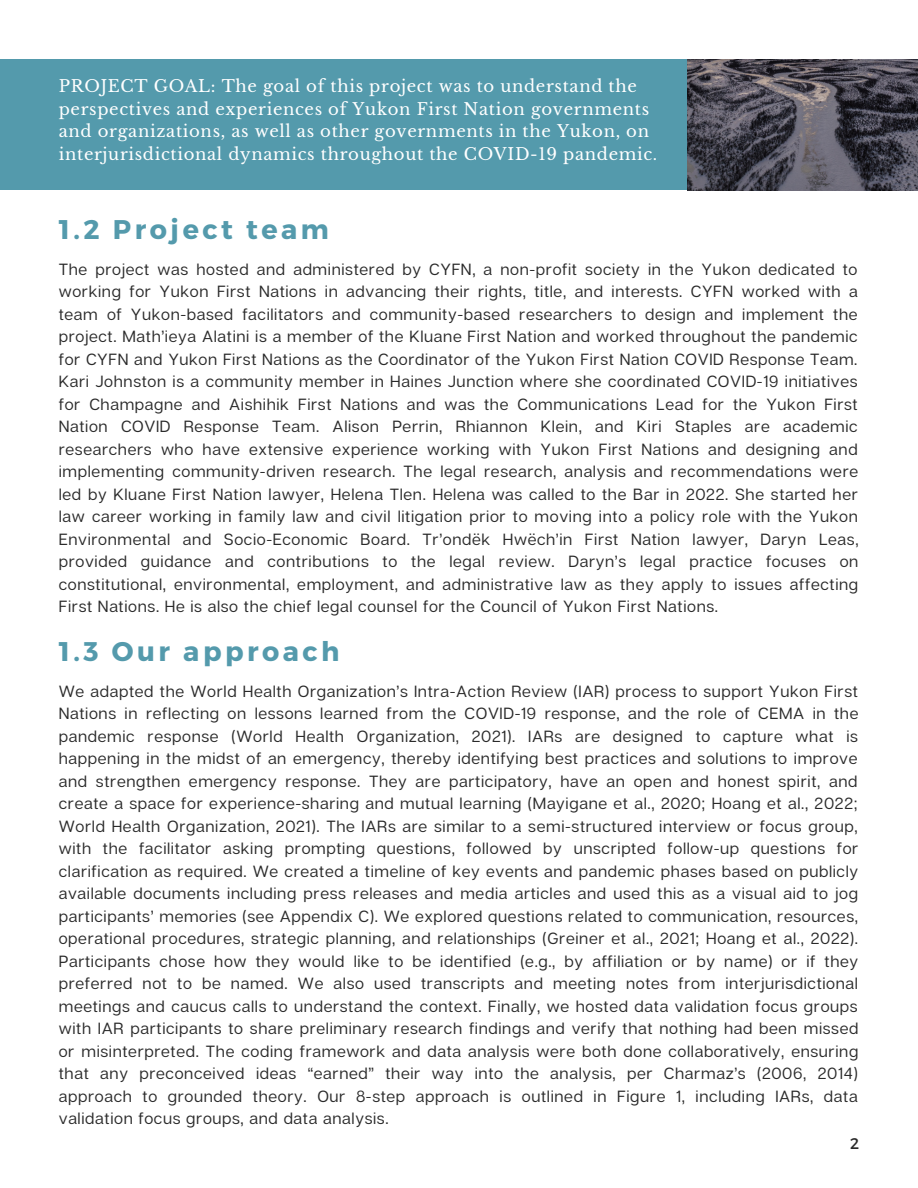
<style>
.page{position:relative;width:918px;height:1188px;background:#fff}
.page>*{position:absolute;margin:0;border:0;box-sizing:border-box;transform-origin:0 0}
.t1{font:700 27px "Montserrat";letter-spacing:.13em;color:#549aac}
.t2{font:16.5px/22.5px "Libre Baskerville";letter-spacing:.04em;color:#fff}
.t3{font:16.2px/22.5px "Articulat CF";letter-spacing:.04em;color:#2a2a2a;text-align:justify}
.t4{font:15.45px "Montserrat";color:#2a2a2a}
</style>
<div class="page">
<div style="left:0;top:60px;width:707px;height:130px;background:#549aac"></div>
<img style="left:688px;top:60px;width:230px;height:130px">
<p class="t2" style="left:59px;top:75px;width:600px">PROJECT GOAL: The goal of this project was to understand the perspectives and experiences of Yukon First Nation governments and organizations, as well as other governments in the Yukon, on interjurisdictional dynamics throughout the COVID-19 pandemic.</p>
<p class="t1" style="left:59px;top:212px;width:272px">1.2 Project team</p>
<p class="t3" style="left:59px;top:257px;width:801px">The project was hosted and administered by CYFN, a non-profit society in the Yukon dedicated to working for Yukon First Nations in advancing their rights, title, and interests. CYFN worked with a team of Yukon-based facilitators and community-based researchers to design and implement the project. Math’ieya Alatini is a member of the Kluane First Nation and worked throughout the pandemic for CYFN and Yukon First Nations as the Coordinator of the Yukon First Nation COVID Response Team.<br>Kari Johnston is a community member in Haines Junction where she coordinated COVID-19 initiatives for Champagne and Aishihik First Nations and was the Communications Lead for the Yukon First Nation COVID Response Team. Alison Perrin, Rhiannon Klein, and Kiri Staples are academic researchers who have extensive experience working with Yukon First Nations and designing and implementing community-driven research. The legal research, analysis and recommendations were led by Kluane First Nation lawyer, Helena Tlen. Helena was called to the Bar in 2022. She started her law career working in family law and civil litigation prior to moving into a policy role with the Yukon Environmental and Socio-Economic Board. Tr’ondëk Hwëch’in First Nation lawyer, Daryn Leas, provided guidance and contributions to the legal review. Daryn’s legal practice focuses on constitutional, environmental, employment, and administrative law as they apply to issues affecting First Nations. He is also the chief legal counsel for the Council of Yukon First Nations.</p>
<p class="t1" style="left:59px;top:634px;width:282px">1.3 Our approach</p>
<p class="t3" style="left:59px;top:679px;width:801px">We adapted the World Health Organization’s Intra-Action Review (IAR) process to support Yukon First Nations in reflecting on lessons learned from the COVID-19 response, and the role of CEMA in the pandemic response (World Health Organization, 2021). IARs are designed to capture what is happening in the midst of an emergency, thereby identifying best practices and solutions to improve and strengthen emergency response. They are participatory, have an open and honest spirit, and create a space for experience-sharing and mutual learning (Mayigane et al., 2020; Hoang et al., 2022; World Health Organization, 2021). The IARs are similar to a semi-structured interview or focus group, with the facilitator asking prompting questions, followed by unscripted follow-up questions for clarification as required. We created a timeline of key events and pandemic phases based on publicly available documents including press releases and media articles and used this as a visual aid to jog participants’ memories (see Appendix C). We explored questions related to communication, resources, operational procedures, strategic planning, and relationships (Greiner et al., 2021; Hoang et al., 2022).<br>Participants chose how they would like to be identified (e.g., by affiliation or by name) or if they preferred not to be named. We also used transcripts and meeting notes from interjurisdictional meetings and caucus calls to understand the context. Finally, we hosted data validation focus groups with IAR participants to share preliminary research findings and verify that nothing had been missed or misinterpreted. The coding framework and data analysis were both done collaboratively, ensuring that any preconceived ideas “earned” their way into the analysis, per Charmaz’s (2006, 2014) approach to grounded theory. Our 8-step approach is outlined in Figure 1, including IARs, data validation focus groups, and data analysis.</p>
<p class="t4" style="left:850px;top:1133px;width:11px">2</p>
</div>
